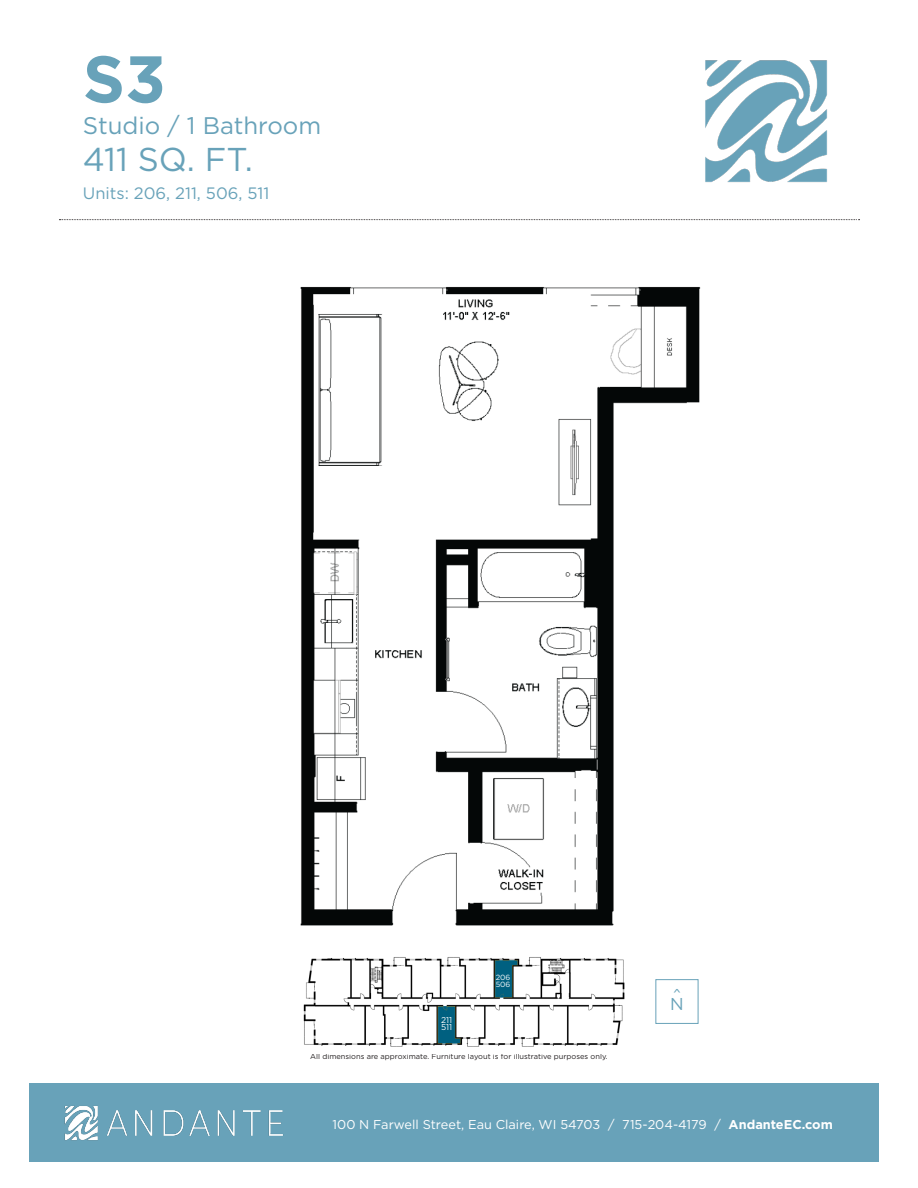
<style>
.page{position:relative;width:918px;height:1188px;background:#fff}
.page>*{position:absolute;margin:0;border:0;box-sizing:border-box;transform-origin:0 0}
.t1{font:700 66px "Gotham";color:#68a2b9}
.t2{font:33px "Gotham";color:#68a2b9}
.t3{font:24px "Gotham";color:#68a2b9}
.t4{font:17.25px "Gotham";color:#68a2b9}
.t5{font:16.5px "Gotham";color:#68a2b9}
.t6{font:12.75px "Gotham";color:#fff}
.t7{font:8.55px "Gotham";color:#fff}
.t8{font:7.5px "Gotham";color:#231f20}
.t9{font:7.5px "Gotham";color:#fff}
.s1{font-weight:700}
</style>
<div class="page">
<div style="left:29px;top:1083px;width:850px;height:78px;background:#68a2b9"></div>
<img style="left:300px;top:287px;width:401px;height:639px">
<img style="left:705px;top:60px;width:122px;height:123px">
<img style="left:64px;top:1106px;width:219px;height:35px">
<svg style="left:59px;top:219px;width:801px;height:1px"></svg>
<img style="left:303px;top:957px;width:322px;height:90px">
<div style="left:656px;top:979px;width:42px;height:45px;border:1px solid #68a2b9"></div>
<p class="t1" style="left:83px;top:41px;width:85px">S3</p>
<p class="t3" style="left:83px;top:110px;width:240px">Studio / 1 Bathroom</p>
<p class="t2" style="left:83px;top:138px;width:171px">411 SQ. FT.</p>
<p class="t5" style="left:83px;top:182px;width:188px">Units: 206, 211, 506, 511</p>
<p class="t7" style="left:441px;top:1014px;width:13px">211</p>
<p class="t7" style="left:441px;top:1022px;width:13px">511</p>
<p class="t9" style="left:496px;top:972px;width:16px">206</p>
<p class="t9" style="left:496px;top:980px;width:16px">506</p>
<p class="t8" style="left:310px;top:1052px;width:299px">All dimensions are approximate. Furniture layout is for illustrative purposes only.</p>
<p class="t4" style="left:673px;top:984px;width:10px">^</p>
<p class="t4" style="left:670px;top:993px;width:15px">N</p>
<p class="t6" style="left:333px;top:1116px;width:502px">100 N Farwell Street, Eau Claire, WI 54703 / 715-204-4179 / <span class="s1">AndanteEC.com</span></p>
</div>
